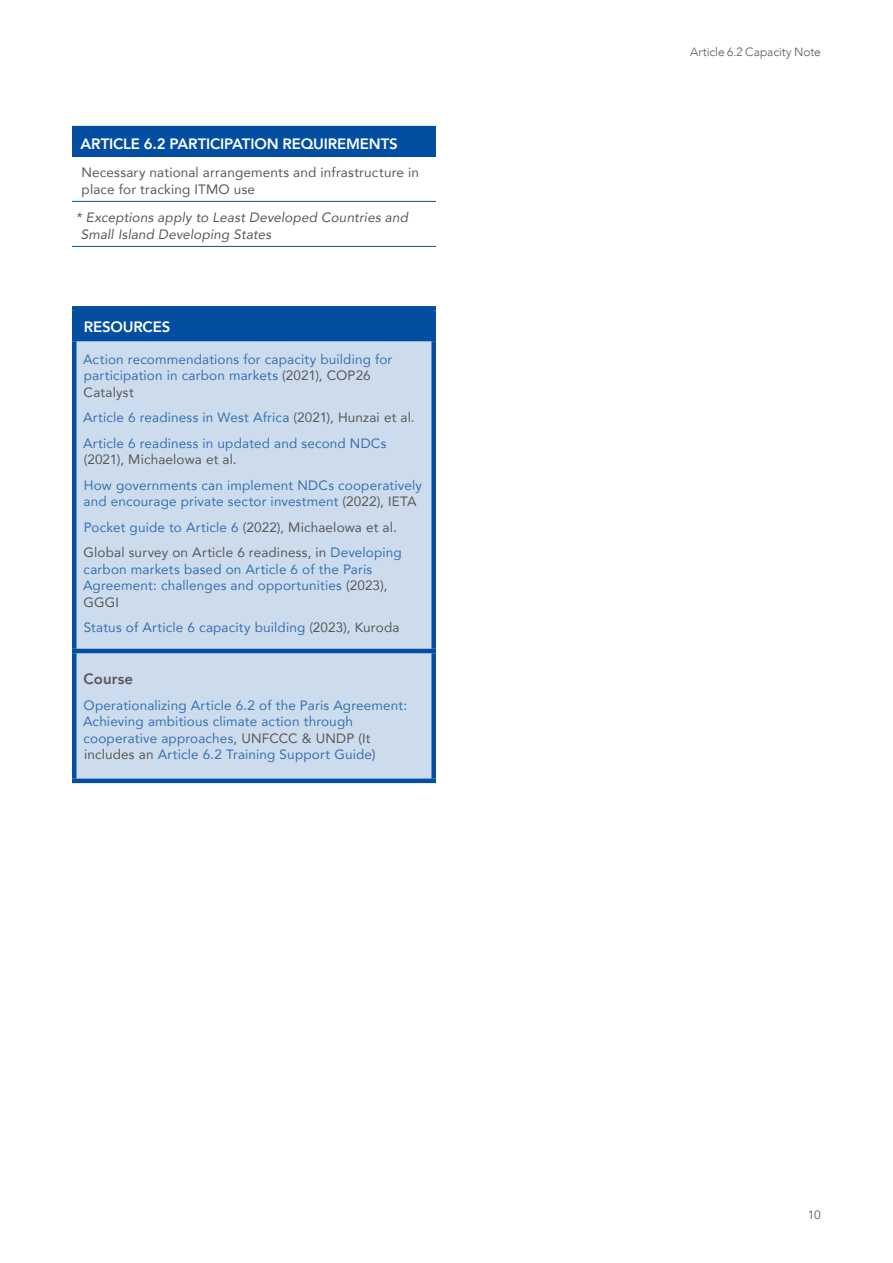
<style>
.page{position:relative;width:893px;height:1263px;background:#fff}
.page>*{position:absolute;margin:0;border:0;box-sizing:border-box;transform-origin:0 0}
.Table_heading_LEFT_A{font:800 15px "Avenir";letter-spacing:-.01em;color:#fff}
.Highlight_text_bold{font:800 15px "Avenir";letter-spacing:.005em;color:#57585a}
.Table_Text_LEFT_Alig{font:13.5px/16.5px "Avenir";letter-spacing:.01em;color:#3571b4}
.Table_Text_LEFT_Alig-2{font:13.5px/16.5px "Avenir";letter-spacing:.01em;color:#57585a}
.Table_Text_LEFT_Alig-3{font:italic 13.5px/16.5px "Avenir";letter-spacing:.01em;color:#57585a}
.t1{font:300 12px "Avenir";letter-spacing:-.005em;color:#57585a}
.t2{font:12px "Avenir";color:#57585a}
.s1{color:#57585a}
.s2{color:#3571b4}
</style>
<div class="page">
<div style="left:72px;top:126px;width:364px;height:30px;background:#034ea1"></div>
<hr style="left:72px;top:156px;width:364px;height:1px;background:#034ea1">
<hr style="left:72px;top:201px;width:364px;height:1px;background:#034ea1">
<hr style="left:72px;top:246px;width:364px;height:1px;background:#034ea1">
<div style="left:74px;top:308px;width:360px;height:33px;background:#034ea1"></div>
<div style="left:76px;top:341px;width:355px;height:438px;background:#cddcec"></div>
<div style="left:72px;top:306px;width:364px;height:5px;background:#034ea1"></div>
<hr style="left:72px;top:311px;width:4px;height:30px;background:#034ea1">
<div style="left:431px;top:311px;width:5px;height:30px;background:#034ea1"></div>
<hr style="left:72px;top:341px;width:4px;height:308px;background:#034ea1">
<div style="left:431px;top:341px;width:5px;height:308px;background:#034ea1"></div>
<hr style="left:72px;top:649px;width:364px;height:4px;background:#034ea1">
<hr style="left:72px;top:653px;width:4px;height:126px;background:#034ea1">
<div style="left:431px;top:653px;width:5px;height:126px;background:#034ea1"></div>
<hr style="left:72px;top:779px;width:364px;height:4px;background:#034ea1">
<p class="Table_heading_LEFT_A" style="left:81px;top:132px;width:319px">ARTICLE 6.2 PARTICIPATION REQUIREMENTS</p>
<p class="Table_Text_LEFT_Alig-2" style="left:82px;top:164px;width:339px">Necessary national arrangements and infrastructure in place for tracking ITMO use</p>
<p class="Table_Text_LEFT_Alig-3" style="left:81px;top:209px;width:329px;text-indent:-5px">* Exceptions apply to Least Developed Countries and<br>Small Island Developing States</p>
<p class="Table_heading_LEFT_A" style="left:84px;top:315px;width:88px">RESOURCES</p>
<p class="Table_Text_LEFT_Alig" style="left:83px;top:350px;width:311px">Action recommendations for capacity building for participation in carbon markets <span class="s1">(2021), COP26<br>Catalyst</span></p>
<p class="Table_Text_LEFT_Alig" style="left:83px;top:409px;width:333px">Article 6 readiness in West Africa <span class="s1">(2021), Hunzai et al.</span></p>
<p class="Table_Text_LEFT_Alig" style="left:83px;top:434px;width:305px">Article 6 readiness in updated and second NDCs <span class="s1">(2021), Michaelowa et al.</span></p>
<p class="Table_Text_LEFT_Alig" style="left:84px;top:476px;width:340px">How governments can implement NDCs cooperatively and encourage private sector investment <span class="s1">(2022), IETA</span></p>
<p class="Table_Text_LEFT_Alig-2" style="left:84px;top:518px;width:314px"><span class="s2">Pocket guide to Article 6</span> (2022), Michaelowa et al.</p>
<p class="Table_Text_LEFT_Alig" style="left:83px;top:544px;width:320px"><span class="s1">Global survey on Article 6 readiness, in</span> Developing carbon markets based on Article 6 of the Paris Agreement: challenges and opportunities <span class="s1">(2023), GGGI</span></p>
<p class="Table_Text_LEFT_Alig" style="left:84px;top:619px;width:317px">Status of Article 6 capacity building <span class="s1">(</span><span class="s1">2023), Kuroda</span></p>
<p class="Highlight_text_bold" style="left:84px;top:667px;width:51px">Course</p>
<p class="Table_Text_LEFT_Alig" style="left:83px;top:697px;width:326px">Operationalizing Article 6.2 of the Paris Agreement:<br>Achieving ambitious climate action through cooperative approaches<span class="s1">, UNFCCC &amp; UNDP (It includes an</span> Article 6.2 Training Support Guide<span class="s1">)</span></p>
<p class="t1" style="left:690px;top:45px;width:132px">Article 6.2 Capacity Note</p>
<p class="t2" style="left:808px;top:1207px;width:15px">10</p>
</div>
